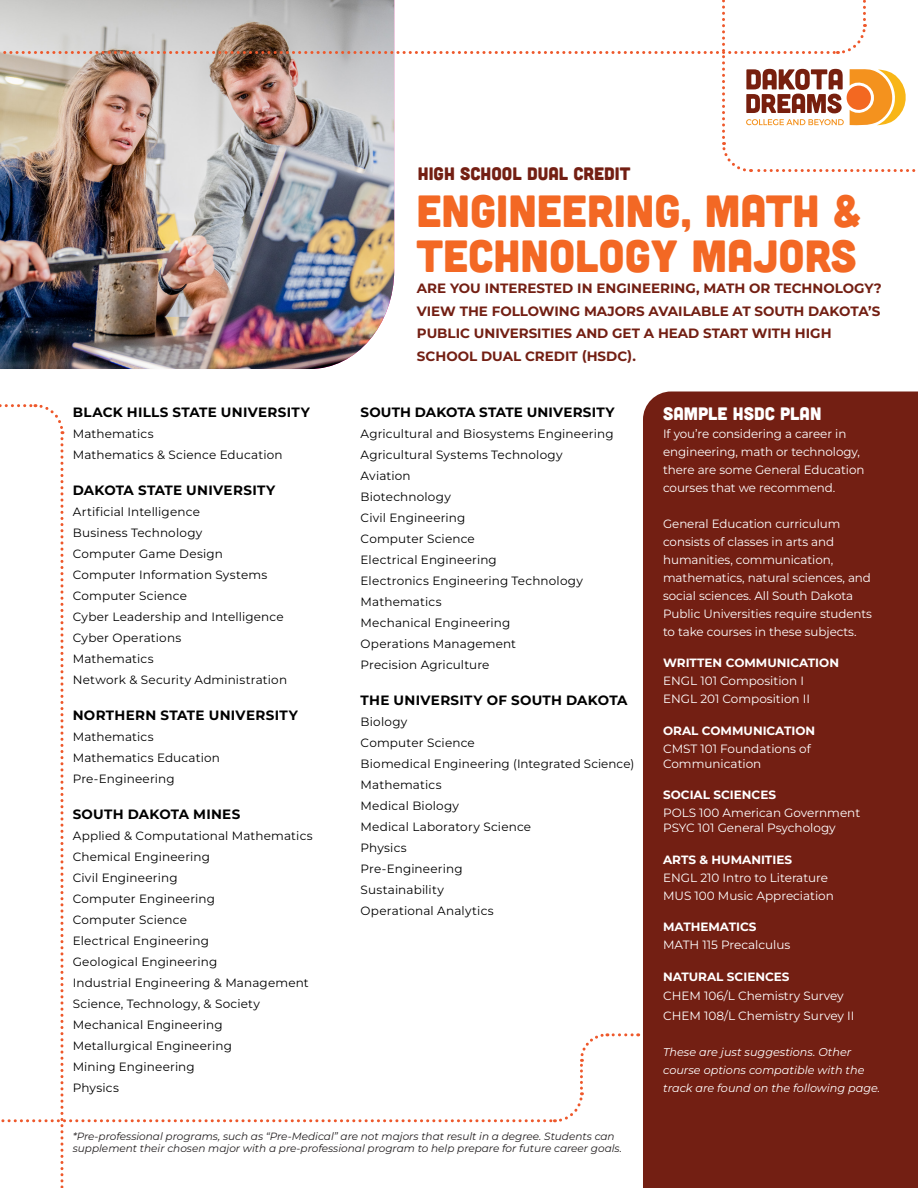
<style>
.page{position:relative;width:918px;height:1188px;background:#fff}
.page>*{position:absolute;margin:0;border:0;box-sizing:border-box;transform-origin:0 0}
.t1{font:45.15px "Cubano";color:#f36824}
.t2{font:18px "Cubano";color:#731f13}
.t3{font:18px "Cubano";color:#fff}
.t4{font:700 13.5px/22.5px "Montserrat";color:#731f13}
.t5{font:700 13.5px "Montserrat";letter-spacing:.02em;color:#000}
.t6{font:12px "Montserrat";letter-spacing:.015em;color:#000}
.t7{font:12px/18px "Montserrat";letter-spacing:-.005em;color:#fff}
.t8{font:700 12px/18px "Montserrat";color:#fff}
.t9{font:italic 11.25px/18px "Montserrat";color:#fff}
.t10{font:italic 10.5px/12.6px "Montserrat";color:#231f20}
.s1{font-weight:400}
.s2{font-weight:700}
</style>
<div class="page">
<img style="left:0;top:173px;width:394px;height:196px">
<svg style="left:0;top:404px;width:639px;height:784px"></svg>
<div style="left:643px;top:392px;width:275px;height:796px;background:#731f13"></div>
<img style="left:0;top:0;width:916px;height:173px">
<p class="t2" style="left:418px;top:163px;width:214px">HIGH SCHOOL DUAL CREDIT</p>
<p class="t1" style="left:416px;top:182px;width:447px">ENGINEERING, MATH &amp;</p>
<p class="t1" style="left:416px;top:227px;width:442px">TECHNOLOGY MAJORS</p>
<p class="t5" style="left:73px;top:403px;width:239px">BLACK HILLS STATE UNIVERSITY</p>
<p class="t6" style="left:73px;top:426px;width:82px">Mathematics</p>
<p class="t6" style="left:73px;top:447px;width:211px">Mathematics &amp; Science Education</p>
<p class="t5" style="left:73px;top:481px;width:204px">DAKOTA STATE UNIVERSITY</p>
<p class="t6" style="left:73px;top:504px;width:129px">Artificial Intelligence</p>
<p class="t6" style="left:73px;top:525px;width:131px">Business Technology</p>
<p class="t6" style="left:73px;top:546px;width:152px">Computer Game Design</p>
<p class="t6" style="left:73px;top:567px;width:196px">Computer Information Systems</p>
<p class="t6" style="left:73px;top:588px;width:116px">Computer Science</p>
<p class="t6" style="left:73px;top:609px;width:213px">Cyber Leadership and Intelligence</p>
<p class="t6" style="left:73px;top:630px;width:110px">Cyber Operations</p>
<p class="t6" style="left:73px;top:651px;width:82px">Mathematics</p>
<p class="t6" style="left:73px;top:672px;width:216px">Network &amp; Security Administration</p>
<p class="t5" style="left:73px;top:706px;width:227px">NORTHERN STATE UNIVERSITY</p>
<p class="t6" style="left:73px;top:729px;width:82px">Mathematics</p>
<p class="t6" style="left:73px;top:750px;width:149px">Mathematics Education</p>
<p class="t6" style="left:73px;top:771px;width:103px">Pre-Engineering</p>
<p class="t5" style="left:73px;top:805px;width:169px">SOUTH DAKOTA MINES</p>
<p class="t6" style="left:73px;top:828px;width:241px">Applied &amp; Computational Mathematics</p>
<p class="t6" style="left:73px;top:849px;width:139px">Chemical Engineering</p>
<p class="t6" style="left:73px;top:870px;width:106px">Civil Engineering</p>
<p class="t6" style="left:73px;top:891px;width:144px">Computer Engineering</p>
<p class="t6" style="left:73px;top:912px;width:116px">Computer Science</p>
<p class="t6" style="left:73px;top:933px;width:138px">Electrical Engineering</p>
<p class="t6" style="left:73px;top:954px;width:146px">Geological Engineering</p>
<p class="t6" style="left:73px;top:975px;width:238px">Industrial Engineering &amp; Management</p>
<p class="t6" style="left:73px;top:996px;width:189px">Science, Technology, &amp; Society</p>
<p class="t6" style="left:73px;top:1017px;width:151px">Mechanical Engineering</p>
<p class="t6" style="left:73px;top:1038px;width:161px">Metallurgical Engineering</p>
<p class="t6" style="left:73px;top:1059px;width:124px">Mining Engineering</p>
<p class="t6" style="left:73px;top:1080px;width:48px">Physics</p>
<p class="t4" style="left:417px;top:277px;width:466px">ARE YOU INTERESTED IN ENGINEERING, MATH OR TECHNOLOGY?<br>VIEW THE FOLLOWING MAJORS AVAILABLE AT SOUTH DAKOTA’S PUBLIC UNIVERSITIES AND GET A HEAD START WITH HIGH SCHOOL DUAL CREDIT (HSDC).</p>
<p class="t5" style="left:361px;top:403px;width:255px">SOUTH DAKOTA STATE UNIVERSITY</p>
<p class="t6" style="left:361px;top:426px;width:254px">Agricultural and Biosystems Engineering</p>
<p class="t6" style="left:361px;top:447px;width:203px">Agricultural Systems Technology</p>
<p class="t6" style="left:361px;top:468px;width:52px">Aviation</p>
<p class="t6" style="left:361px;top:489px;width:92px">Biotechnology</p>
<p class="t6" style="left:361px;top:510px;width:106px">Civil Engineering</p>
<p class="t6" style="left:361px;top:531px;width:116px">Computer Science</p>
<p class="t6" style="left:361px;top:552px;width:138px">Electrical Engineering</p>
<p class="t6" style="left:361px;top:573px;width:224px">Electronics Engineering Technology</p>
<p class="t6" style="left:361px;top:594px;width:82px">Mathematics</p>
<p class="t6" style="left:361px;top:615px;width:151px">Mechanical Engineering</p>
<p class="t6" style="left:361px;top:636px;width:157px">Operations Management</p>
<p class="t6" style="left:361px;top:657px;width:130px">Precision Agriculture</p>
<p class="t5" style="left:361px;top:691px;width:268px">THE UNIVERSITY OF SOUTH DAKOTA</p>
<p class="t6" style="left:361px;top:714px;width:48px">Biology</p>
<p class="t6" style="left:361px;top:735px;width:116px">Computer Science</p>
<p class="t6" style="left:361px;top:756px;width:275px">Biomedical Engineering (Integrated Science)</p>
<p class="t6" style="left:361px;top:777px;width:82px">Mathematics</p>
<p class="t6" style="left:361px;top:798px;width:100px">Medical Biology</p>
<p class="t6" style="left:361px;top:819px;width:172px">Medical Laboratory Science</p>
<p class="t6" style="left:361px;top:840px;width:48px">Physics</p>
<p class="t6" style="left:361px;top:861px;width:103px">Pre-Engineering</p>
<p class="t6" style="left:361px;top:882px;width:85px">Sustainability</p>
<p class="t6" style="left:361px;top:903px;width:135px">Operational Analytics</p>
<p class="t3" style="left:663px;top:402px;width:160px">SAMPLE HSDC PLAN</p>
<p class="t7" style="left:663px;top:424px;width:203px">If you’re considering a career in engineering, math or technology, there are some General Education courses that we recommend.</p>
<p class="t7" style="left:663px;top:514px;width:210px">General Education curriculum consists of classes in arts and humanities, communication, mathematics, natural sciences, and social sciences. All South Dakota Public Universities require students to take courses in these subjects.</p>
<p class="t8" style="left:663px;top:654px;width:177px">WRITTEN COMMUNICATION<br><span class="s1">ENGL 101 Composition I</span></p>
<p class="t7" style="left:663px;top:690px;width:148px">ENGL 201 Composition II</p>
<p class="t8" style="left:663px;top:721px;width:154px">ORAL COMMUNICATION</p>
<p class="t7" style="left:663px;top:741px;width:149px;line-height:15px">CMST 101 Foundations of<br>Communication</p>
<p class="t7" style="left:663px;top:786px;width:199px"><span class="s2">SOCIAL SCIENCES<br></span>POLS 100 American Government</p>
<p class="t7" style="left:663px;top:819px;width:174px">PSYC 101 General Psychology</p>
<p class="t7" style="left:663px;top:850px;width:167px"><span class="s2">ARTS &amp; HUMANITIES<br></span>ENGL 210 Intro to Literature</p>
<p class="t7" style="left:663px;top:886px;width:172px">MUS 100 Music Appreciation</p>
<p class="t8" style="left:663px;top:918px;width:95px">MATHEMATICS</p>
<p class="t7" style="left:663px;top:936px;width:129px">MATH 115 Precalculus</p>
<p class="t8" style="left:663px;top:967px;width:128px">NATURAL SCIENCES</p>
<p class="t7" style="left:663px;top:987px;width:182px">CHEM 106/L Chemistry Survey</p>
<p class="t7" style="left:663px;top:1006px;width:193px">CHEM 108/L Chemistry Survey II</p>
<p class="t9" style="left:663px;top:1043px;width:219px">These are just suggestions. Other course options compatible with the track are found on the following page.</p>
<p class="t10" style="left:73px;top:1130px;width:551px">*Pre-professional programs, such as “Pre-Medical” are not majors that result in a degree. Students can supplement their chosen major with a pre-professional program to help prepare for future career goals.</p>
</div>
